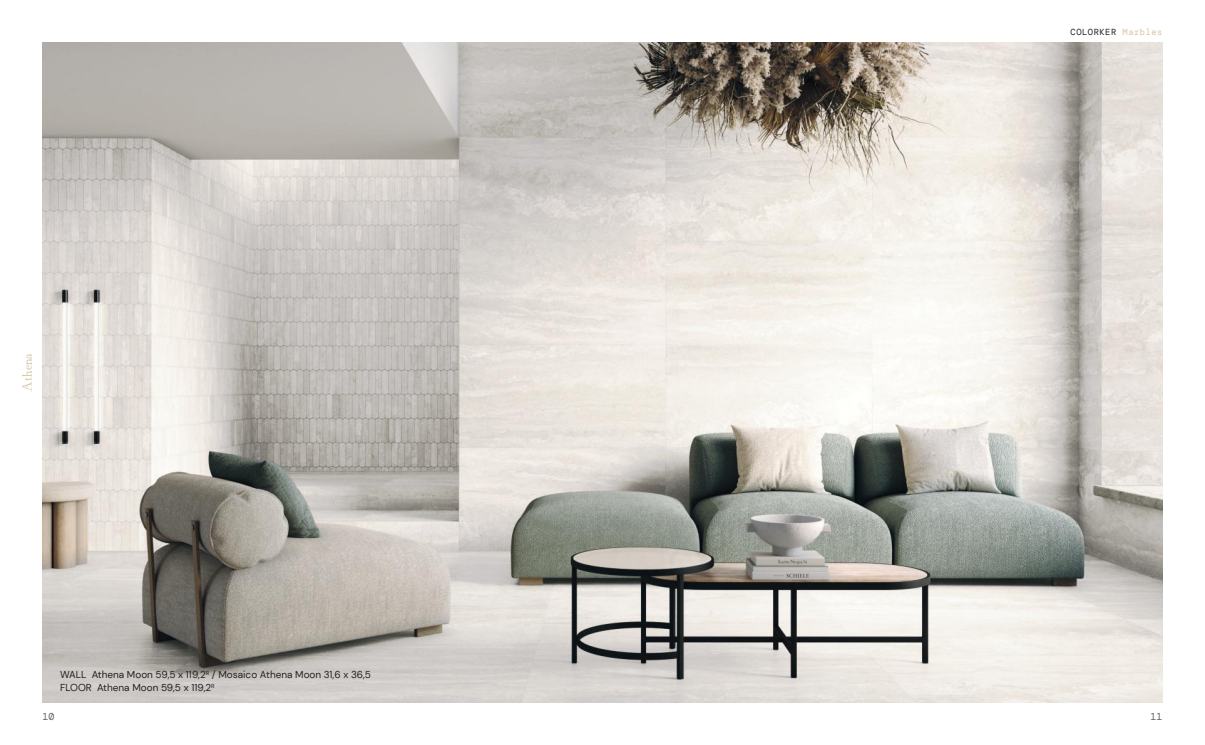
<style>
.page{position:relative;width:1205px;height:745px;background:#fff}
.page>*{position:absolute;margin:0;border:0;box-sizing:border-box;transform-origin:0 0}
.t1{font:13.75px "Hina Mincho";letter-spacing:.005em;color:#d6c6a3}
.t2{font:10px/12.5px "DM Sans";color:#241f1f}
.t3{font:10px "DM Mono";color:#656365}
.t4{font:8.75px "DM Mono";letter-spacing:.06em;color:#241f1f}
.s1{color:#d6c6a3}
.s2{font-style:inherit}
</style>
<div class="page">
<img style="left:43px;top:43px;width:1119px;height:659px">
<p class="t4" style="left:1070px;top:28px;width:93px">COLORKER <span class="s1">Marbles</span></p>
<h1 class="t1" style="left:21px;top:391px;width:40px;rotate:-90deg">Athena</h1>
<p class="t2" style="left:60px;top:668px;width:312px">WALL Athena Moon <span class="s2">59,5</span> x <span class="s2">119,2</span><sup>R</sup> / Mosaico Athena Moon <span class="s2">31,6</span> x <span class="s2">36,5<br></span>FLOOR Athena Moon <span class="s2">59,5</span> x <span class="s2">119,2</span><sup>R</sup></p>
<p class="t3" style="left:43px;top:712px;width:13px">10</p>
<p class="t3" style="left:1150px;top:712px;width:13px">11</p>
</div>
